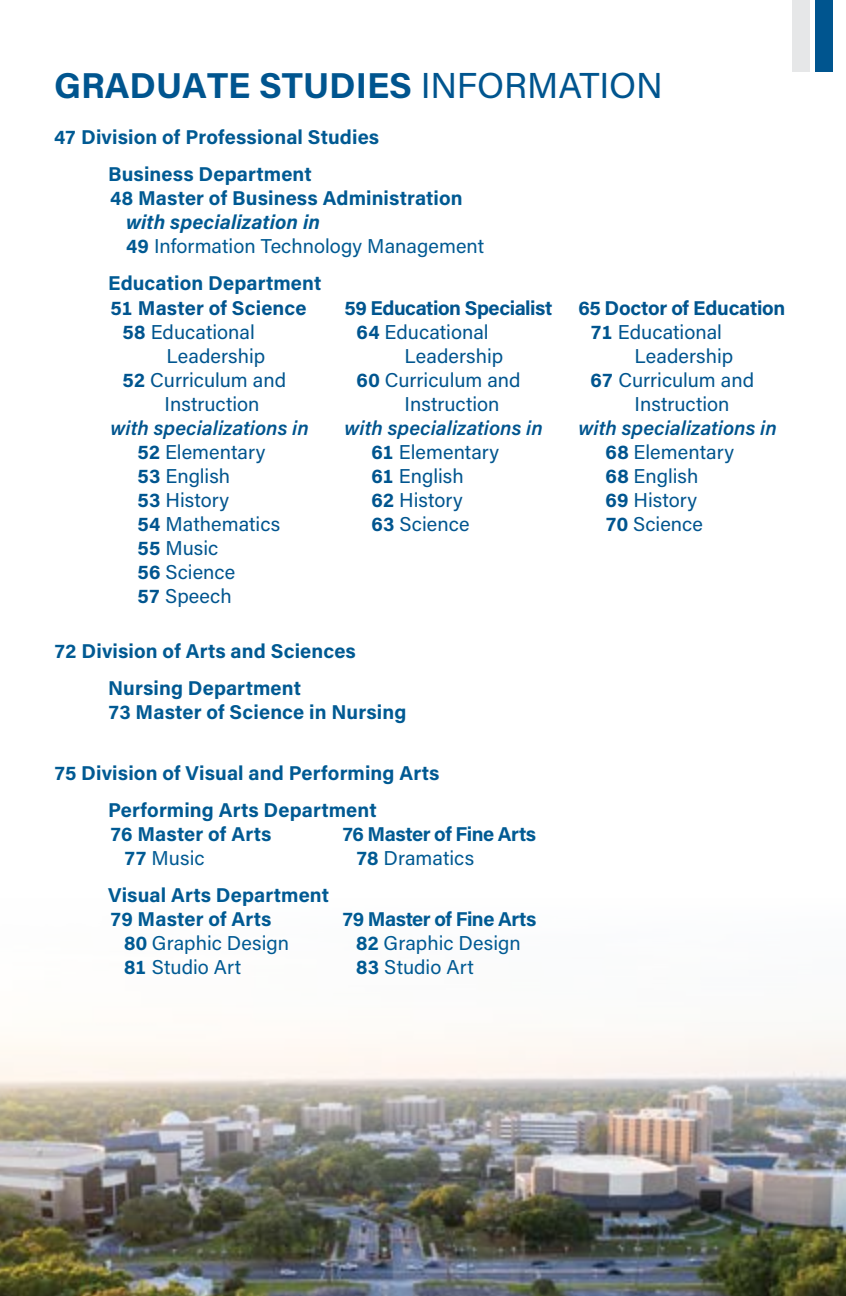
<style>
.page{position:relative;width:846px;height:1296px;background:#fff}
.page>*{position:absolute;margin:0;border:0;box-sizing:border-box;transform-origin:0 0}
.t1{font:700 36px "Acumin Pro";color:#00558f}
.t2{font:20px/24px "Acumin Pro";color:#00558f}
.t3{font:700 20px/37px "Acumin Pro";letter-spacing:.005em;color:#005a93}
.t4{font:20px/24px "Acumin Pro";letter-spacing:.005em;color:#005a93}
.t5{font:700 20px "Acumin Pro";letter-spacing:-.015em;color:#00558f}
.t6{font:700 20px "Acumin Pro";letter-spacing:-.025em;color:#005a93}
.t7{font:700 20px "Acumin Pro";letter-spacing:.005em;color:#00558f}
.s1{font-weight:400}
.s2{font-weight:700;font-style:italic}
.s3{font-weight:700}
.s4{font-weight:600;font-style:italic}
</style>
<div class="page">
<img style="left:0;top:1035px;width:846px;height:261px">
<div style="left:792px;top:0;width:18px;height:72px;background:#e6e7e8"></div>
<div style="left:815px;top:0;width:18px;height:72px;background:#00558f"></div>
<h1 class="t1" style="left:54px;top:61px;width:610px">GRADUATE STUDIES <span class="s1">INFORMATION</span></h1>
<p class="t3" style="left:108px;top:118px;width:273px;text-indent:-54px">47 Division of Professional Studies<br>Business Department</p>
<p class="t3" style="left:110px;top:179px;width:354px">48 Master of Business Administration</p>
<p class="t4" style="left:126px;top:210px;width:360px"><span class="s2">with specialization in<br></span><span class="s3">49</span> Information Technology Management</p>
<p class="t3" style="left:108px;top:264px;width:215px">Education Department</p>
<p class="t7" style="left:111px;top:294px;width:198px">51 Master of Science</p>
<p class="t2" style="left:123px;top:319px;width:134px"><span class="s3">58</span> Educational</p>
<p class="t2" style="left:167px;top:343px;width:100px">Leadership</p>
<p class="t2" style="left:123px;top:367px;width:165px"><span class="s3">52</span> Curriculum and</p>
<p class="t2" style="left:165px;top:391px;width:97px">Instruction</p>
<p class="t2" style="left:138px;top:415px;width:173px;text-indent:-27px"><span class="s4">with specializations in<br></span><span class="s3">52</span> Elementary<br><span class="s3">53</span> English<br><span class="s3">53</span> History<br><span class="s3">54</span> Mathematics<br><span class="s3">55</span> Music<br><span class="s3">56</span> Science<br><span class="s3">57</span> Speech</p>
<p class="t5" style="left:345px;top:294px;width:209px">59 Education Specialist</p>
<p class="t2" style="left:357px;top:319px;width:134px"><span class="s3">64</span> Educational</p>
<p class="t2" style="left:405px;top:343px;width:100px">Leadership</p>
<p class="t2" style="left:357px;top:367px;width:166px"><span class="s3">60</span> Curriculum and</p>
<p class="t2" style="left:405px;top:391px;width:97px">Instruction</p>
<p class="t2" style="left:372px;top:415px;width:173px;text-indent:-27px"><span class="s4">with specializations in<br></span><span class="s3">61</span> Elementary<br><span class="s3">61</span> English<br><span class="s3">62</span> History<br><span class="s3">63</span> Science</p>
<p class="t3" style="left:54px;top:632px;width:303px;text-align:center">72 Division of Arts and Sciences<br>Nursing Department</p>
<p class="t3" style="left:108px;top:693px;width:300px">73 Master of Science in Nursing</p>
<p class="t3" style="left:54px;top:754px;width:387px;text-align:center">75 Division of Visual and Performing Arts<br>Performing Arts Department</p>
<p class="t3" style="left:110px;top:815px;width:163px">76 Master of Arts</p>
<p class="t6" style="left:342px;top:820px;width:196px">76 Master of Fine Arts</p>
<p class="t4" style="left:124px;top:845px;width:82px"><span class="s3">77</span> Music</p>
<p class="t4" style="left:356px;top:845px;width:120px"><span class="s3">78</span> Dramatics</p>
<p class="t3" style="left:108px;top:882px;width:223px;line-height:24px">Visual Arts Department<br>79 Master of Arts</p>
<p class="t6" style="left:342px;top:905px;width:196px">79 Master of Fine Arts</p>
<p class="t4" style="left:124px;top:930px;width:167px"><span class="s3">80</span> Graphic Design</p>
<p class="t4" style="left:356px;top:930px;width:166px"><span class="s3">82</span> Graphic Design</p>
<p class="t4" style="left:124px;top:954px;width:119px"><span class="s3">81</span> Studio Art</p>
<p class="t4" style="left:356px;top:954px;width:119px"><span class="s3">83</span> Studio Art</p>
<p class="t5" style="left:579px;top:294px;width:208px">65 Doctor of Education</p>
<p class="t2" style="left:591px;top:319px;width:133px"><span class="s3">71</span> Educational</p>
<p class="t2" style="left:635px;top:343px;width:100px">Leadership</p>
<p class="t2" style="left:591px;top:367px;width:165px"><span class="s3">67</span> Curriculum and</p>
<p class="t2" style="left:635px;top:391px;width:97px">Instruction</p>
<p class="t2" style="left:606px;top:415px;width:173px;text-indent:-27px"><span class="s4">with specializations in<br></span><span class="s3">68</span> Elementary<br><span class="s3">68</span> English<br><span class="s3">69</span> History<br><span class="s3">70</span> Science</p>
</div>
